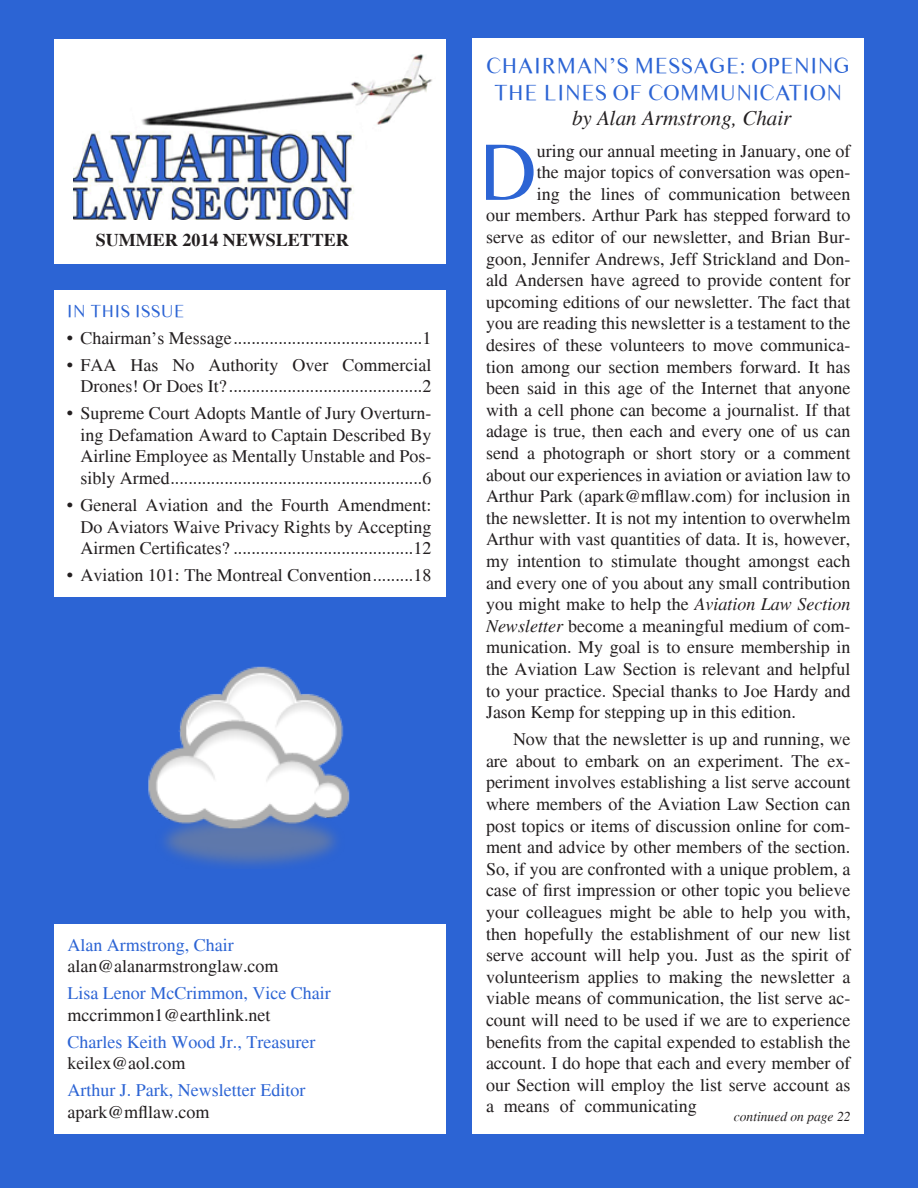
<style>
.page{position:relative;width:918px;height:1188px;background:#2c64d4}
.page>*{position:absolute;margin:0;border:0;box-sizing:border-box;transform-origin:0 0}
.t1{font:83.25px "Times Sans Serif";color:#2c64d4}
.t2{font:22.5px/27px "Times Sans Serif";color:#2c64d4;text-align:center}
.t3{font:italic 21px "Times";color:#231f20}
.t4{font:18px/21.6px "Times";color:#231f20;text-align:justify}
.t5{font:18px/21.6px "Times";color:#2c64d4}
.t6{font:700 18px "Times";color:#231f20}
.Heading{font:18px "Times Sans Serif";color:#2c64d4}
.t7{font:italic 13.5px "Times";color:#231f20}
.s1{color:#2c64d4}
.s2{color:#231f20}
.s3{font-style:italic}
</style>
<div class="page">
<div style="left:472px;top:39px;width:392px;height:1095px;background:#fff"></div>
<div style="left:54px;top:39px;width:392px;height:225px;background:#fff"></div>
<img style="left:74px;top:54px;width:358px;height:166px">
<div style="left:55px;top:291px;width:391px;height:306px;background:#fff"></div>
<div style="left:54px;top:925px;width:392px;height:209px;background:#fff"></div>
<img style="left:148px;top:666px;width:202px;height:200px">
<p class="t6" style="left:96px;top:229px;width:255px">SUMMER 2014 NEWSLETTER</p>
<p class="Heading" style="left:67px;top:298px;width:119px">IN THIS ISSUE</p>
<p class="t4" style="left:67px;top:327px;width:366px">• Chairman’s Message..........................................1</p>
<p class="t4" style="left:67px;top:354px;width:366px;text-align:right">• FAA Has No Authority Over Commercial<br>Drones! Or Does It? ...........................................2</p>
<p class="t4" style="left:80px;top:402px;width:353px;text-indent:-14px">• Supreme Court Adopts Mantle of Jury Overturn&shy;ing Defamation Award to Captain Described By Airline Employee as Mentally Unstable and Pos&shy;sibly Armed........................................................6</p>
<p class="t4" style="left:80px;top:494px;width:353px;text-indent:-14px">• General Aviation and the Fourth Amendment:<br>Do Aviators Waive Privacy Rights by Accepting Airmen Certificates? ........................................12</p>
<p class="t4" style="left:67px;top:564px;width:366px">• Aviation 101: The Montreal Convention.........18</p>
<p class="t4" style="left:68px;top:934px;width:213px"><span class="s1">Alan Armstrong, Chair </span>alan@alanarmstronglaw.com</p>
<p class="t5" style="left:68px;top:983px;width:265px">Lisa Lenor McCrimmon, Vice Chair <span class="s2">mccrimmon1@earthlink.net</span></p>
<p class="t5" style="left:68px;top:1031px;width:249px">Charles Keith Wood Jr., Treasurer <span class="s2">keilex@aol.com</span></p>
<p class="t5" style="left:68px;top:1080px;width:239px">Arthur J. Park, Newsletter Editor <span class="s2">apark@mfllaw.com</span></p>
<p class="t2" style="left:486px;top:52px;width:365px">CHAIRMAN’S MESSAGE: OPENING<br>THE LINES OF COMMUNICATION</p>
<p class="t3" style="left:572px;top:107px;width:221px">by Alan Armstrong, Chair</p>
<p class="t1" style="left:477px;top:116px;width:62px">D</p>
<p class="t4" style="left:537px;top:140px;width:315px">uring our annual meeting in January, one of</p>
<p class="t4" style="left:537px;top:162px;width:315px">the major topics of conversation was open-</p>
<p class="t4" style="left:537px;top:183px;width:315px">ing the lines of communication between</p>
<p class="t4" style="left:486px;top:205px;width:366px">our members. Arthur Park has stepped forward to</p>
<p class="t4" style="left:486px;top:226px;width:366px">serve as editor of our newsletter, and Brian Bur-</p>
<p class="t4" style="left:486px;top:248px;width:366px">goon, Jennifer Andrews, Jeff Strickland and Don-</p>
<p class="t4" style="left:486px;top:270px;width:366px">ald Andersen have agreed to provide content for</p>
<p class="t4" style="left:486px;top:291px;width:366px">upcoming editions of our newsletter. The fact that</p>
<p class="t4" style="left:486px;top:313px;width:366px">you are reading this newsletter is a testament to the</p>
<p class="t4" style="left:486px;top:334px;width:366px">desires of these volunteers to move communica-</p>
<p class="t4" style="left:486px;top:356px;width:366px">tion among our section members forward. It has</p>
<p class="t4" style="left:486px;top:378px;width:366px">been said in this age of the Internet that anyone</p>
<p class="t4" style="left:486px;top:399px;width:366px">with a cell phone can become a journalist. If that</p>
<p class="t4" style="left:486px;top:421px;width:366px">adage is true, then each and every one of us can</p>
<p class="t4" style="left:486px;top:442px;width:366px">send a photograph or short story or a comment</p>
<p class="t4" style="left:486px;top:464px;width:366px">about our experiences in aviation or aviation law to</p>
<p class="t4" style="left:486px;top:486px;width:366px">Arthur Park (apark@mfllaw.com) for inclusion in</p>
<p class="t4" style="left:486px;top:507px;width:366px">the newsletter. It is not my intention to overwhelm</p>
<p class="t4" style="left:486px;top:529px;width:366px">Arthur with vast quantities of data. It is, however,</p>
<p class="t4" style="left:486px;top:550px;width:366px">my intention to stimulate thought amongst each</p>
<p class="t4" style="left:486px;top:572px;width:366px">and every one of you about any small contribution</p>
<p class="t4" style="left:486px;top:594px;width:366px">you might make to help the <span class="s3">Aviation Law Section</span></p>
<p class="t4" style="left:486px;top:615px;width:366px"><span class="s3">Newsletter</span> become a meaningful medium of com-</p>
<p class="t4" style="left:486px;top:637px;width:366px">munication. My goal is to ensure membership in</p>
<p class="t4" style="left:486px;top:658px;width:366px">the Aviation Law Section is relevant and helpful</p>
<p class="t4" style="left:486px;top:680px;width:366px">to your practice. Special thanks to Joe Hardy and</p>
<p class="t4" style="left:486px;top:702px;width:311px">Jason Kemp for stepping up in this edition.</p>
<p class="t4" style="left:486px;top:729px;width:366px;text-indent:27px">Now that the newsletter is up and running, we are about to embark on an experiment. The ex&shy;periment involves establishing a list serve account where members of the Aviation Law Section can post topics or items of discussion online for com&shy;ment and advice by other members of the section.<br>So, if you are confronted with a unique problem, a case of first impression or other topic you believe your colleagues might be able to help you with, then hopefully the establishment of our new list serve account will help you. Just as the spirit of volunteerism applies to making the newsletter a viable means of communication, the list serve ac&shy;count will need to be used if we are to experience benefits from the capital expended to establish the account. I do hope that each and every member of our Section will employ the list serve account as a means of communicating</p>
<p class="t7" style="left:734px;top:1109px;width:118px">continued on page 22</p>
</div>
